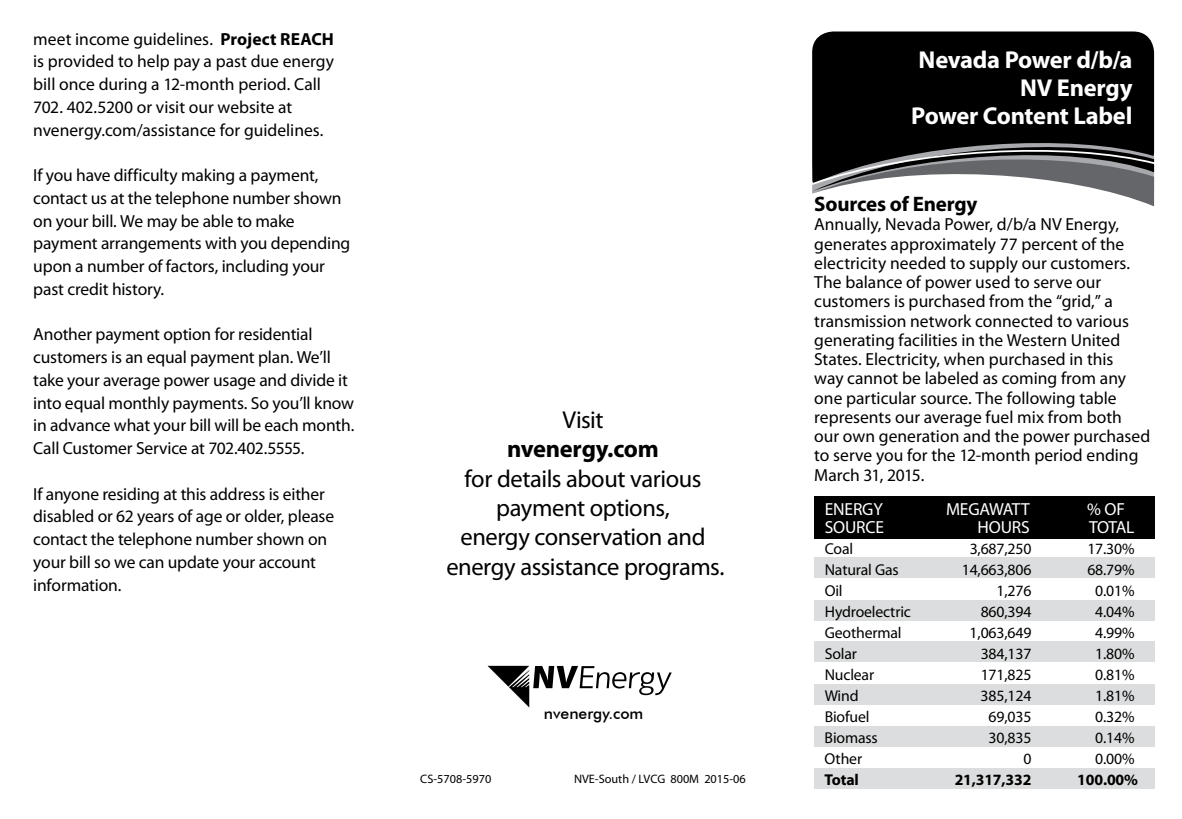
<style>
.page{position:relative;width:1182px;height:819px;background:#fff}
.page>*{position:absolute;margin:0;border:0;box-sizing:border-box;transform-origin:0 0}
.t1{font:24.5px/29.4px "Myriad Pro";letter-spacing:-.015em;color:#000;text-align:center}
.t2{font:700 24.5px/28px "Myriad Pro";letter-spacing:-.015em;color:#fff;text-align:right}
.t3{font:700 24.5px "Myriad Pro";letter-spacing:-.01em;color:#000}
.t4{font:700 21px "Myriad Pro";letter-spacing:-.01em;color:#000}
.t5{font:17.5px/22.8px "Myriad Pro";letter-spacing:-.005em;color:#000}
.t6{font:17.5px "Myriad Pro";letter-spacing:-.01em;color:#fff}
.t7{font:15.75px "Myriad Pro";letter-spacing:-.01em;color:#000}
.t8{font:700 15.75px "Myriad Pro";letter-spacing:-.01em;color:#000}
.t9{font:500 15.75px "Futura BT";color:#000}
.t10{font:12.25px "Myriad Pro";color:#000}
.s1{font-weight:700}
</style>
<div class="page">
<div style="left:814px;top:558px;width:340px;height:20px;background:#dcddde"></div>
<div style="left:814px;top:768px;width:340px;height:20px;background:#dcddde"></div>
<div style="left:814px;top:600px;width:340px;height:21px;background:#dcddde"></div>
<div style="left:814px;top:641px;width:340px;height:20px;background:#dcddde"></div>
<div style="left:814px;top:684px;width:340px;height:20px;background:#dcddde"></div>
<div style="left:814px;top:726px;width:340px;height:21px;background:#dcddde"></div>
<svg style="left:488px;top:666px;width:183px;height:42px"></svg>
<div style="left:812px;top:32px;width:341px;height:84px;background:#000"></div>
<svg style="left:812px;top:116px;width:343px;height:91px"></svg>
<div style="left:814px;top:496px;width:340px;height:43px;background:#000"></div>
<p class="t5" style="left:33px;top:27px;width:302px;text-align:justify">meet income guidelines. <span class="s1">Project REACH </span>is provided to help pay a past due energy bill once during a 12-month period. Call</p>
<p class="t5" style="left:33px;top:95px;width:292px">702. 402.5200 or visit our website at nvenergy.com/assistance for guidelines.</p>
<p class="t5" style="left:33px;top:164px;width:318px">If you have difficulty making a payment, contact us at the telephone number shown on your bill. We may be able to make payment arrangements with you depending upon a number of factors, including your past credit history.</p>
<p class="t5" style="left:33px;top:323px;width:322px">Another payment option for residential customers is an equal payment plan. We’ll take your average power usage and divide it into equal monthly payments. So you’ll know in advance what your bill will be each month.<br>Call Customer Service at 702.402.5555.</p>
<p class="t5" style="left:33px;top:482px;width:302px">If anyone residing at this address is either disabled or 62 years of age or older, please contact the telephone number shown on your bill so we can update your account information.</p>
<h3 class="t1" style="left:562px;top:405px;width:43px">Visit</h3>
<p class="t3" style="left:507px;top:433px;width:153px">nvenergy.com</p>
<h3 class="t1" style="left:446px;top:463px;width:280px">for details about various payment options,<br>energy conservation and energy assistance programs.</h3>
<p class="t9" style="left:544px;top:704px;width:101px">nvenergy.com</p>
<p class="t10" style="left:420px;top:771px;width:73px">CS-5708-5970</p>
<p class="t10" style="left:574px;top:771px;width:173px">NVE-South / LVCG 800M 2015-06</p>
<p class="t2" style="left:911px;top:44px;width:223px">Nevada Power d/b/a<br>NV Energy<br>Power Content Label</p>
<h4 class="t4" style="left:814px;top:190px;width:165px">Sources of Energy</h4>
<p class="t5" style="left:814px;top:215px;width:337px;line-height:19.2px">Annually, Nevada Power, d/b/a NV Energy, generates approximately 77 percent of the electricity needed to supply our customers.<br>The balance of power used to serve our customers is purchased from the “grid,” a transmission network connected to various generating facilities in the Western United States. Electricity, when purchased in this<br>way cannot be labeled as coming from any one particular source. The following table represents our average fuel mix from both our own generation and the power purchased to serve you for the 12-month period ending March 31, 2015.</p>
<p class="t6" style="left:824px;top:498px;width:60px">ENERGY</p>
<p class="t6" style="left:945px;top:498px;width:85px">MEGAWATT</p>
<p class="t6" style="left:1087px;top:498px;width:39px">% OF</p>
<p class="t6" style="left:824px;top:516px;width:61px">SOURCE</p>
<p class="t6" style="left:977px;top:516px;width:54px">HOURS</p>
<p class="t6" style="left:1088px;top:516px;width:47px">TOTAL</p>
<p class="t7" style="left:824px;top:539px;width:30px">Coal</p>
<p class="t7" style="left:969px;top:539px;width:63px">3,687,250</p>
<p class="t7" style="left:1087px;top:539px;width:49px">17.30%</p>
<p class="t7" style="left:824px;top:560px;width:76px">Natural Gas</p>
<p class="t7" style="left:961px;top:560px;width:71px">14,663,806</p>
<p class="t7" style="left:1087px;top:560px;width:49px">68.79%</p>
<p class="t7" style="left:824px;top:581px;width:19px">Oil</p>
<p class="t7" style="left:996px;top:581px;width:36px">1,276</p>
<p class="t7" style="left:1095px;top:581px;width:41px">0.01%</p>
<p class="t7" style="left:824px;top:602px;width:88px">Hydroelectric</p>
<p class="t7" style="left:980px;top:602px;width:52px">860,394</p>
<p class="t7" style="left:1095px;top:602px;width:41px">4.04%</p>
<p class="t7" style="left:824px;top:623px;width:78px">Geothermal</p>
<p class="t7" style="left:969px;top:623px;width:63px">1,063,649</p>
<p class="t7" style="left:1095px;top:623px;width:41px">4.99%</p>
<p class="t7" style="left:824px;top:644px;width:34px">Solar</p>
<p class="t7" style="left:980px;top:644px;width:52px">384,137</p>
<p class="t7" style="left:1095px;top:644px;width:41px">1.80%</p>
<p class="t7" style="left:824px;top:665px;width:51px">Nuclear</p>
<p class="t7" style="left:980px;top:665px;width:52px">171,825</p>
<p class="t7" style="left:1095px;top:665px;width:41px">0.81%</p>
<p class="t7" style="left:824px;top:686px;width:35px">Wind</p>
<p class="t7" style="left:980px;top:686px;width:52px">385,124</p>
<p class="t7" style="left:1094px;top:686px;width:41px">1.81%</p>
<p class="t7" style="left:824px;top:707px;width:46px">Biofuel</p>
<p class="t7" style="left:988px;top:707px;width:44px">69,035</p>
<p class="t7" style="left:1094px;top:707px;width:41px">0.32%</p>
<p class="t7" style="left:824px;top:728px;width:55px">Biomass</p>
<p class="t7" style="left:988px;top:728px;width:44px">30,835</p>
<p class="t7" style="left:1094px;top:728px;width:41px">0.14%</p>
<p class="t7" style="left:824px;top:749px;width:39px">Other</p>
<p class="t7" style="left:1023px;top:749px;width:10px">0</p>
<p class="t7" style="left:1094px;top:749px;width:41px">0.00%</p>
<p class="t8" style="left:824px;top:769px;width:36px">Total</p>
<p class="t8" style="left:954px;top:769px;width:78px">21,317,332</p>
<p class="t8" style="left:1077px;top:769px;width:62px">100.00%</p>
</div>
